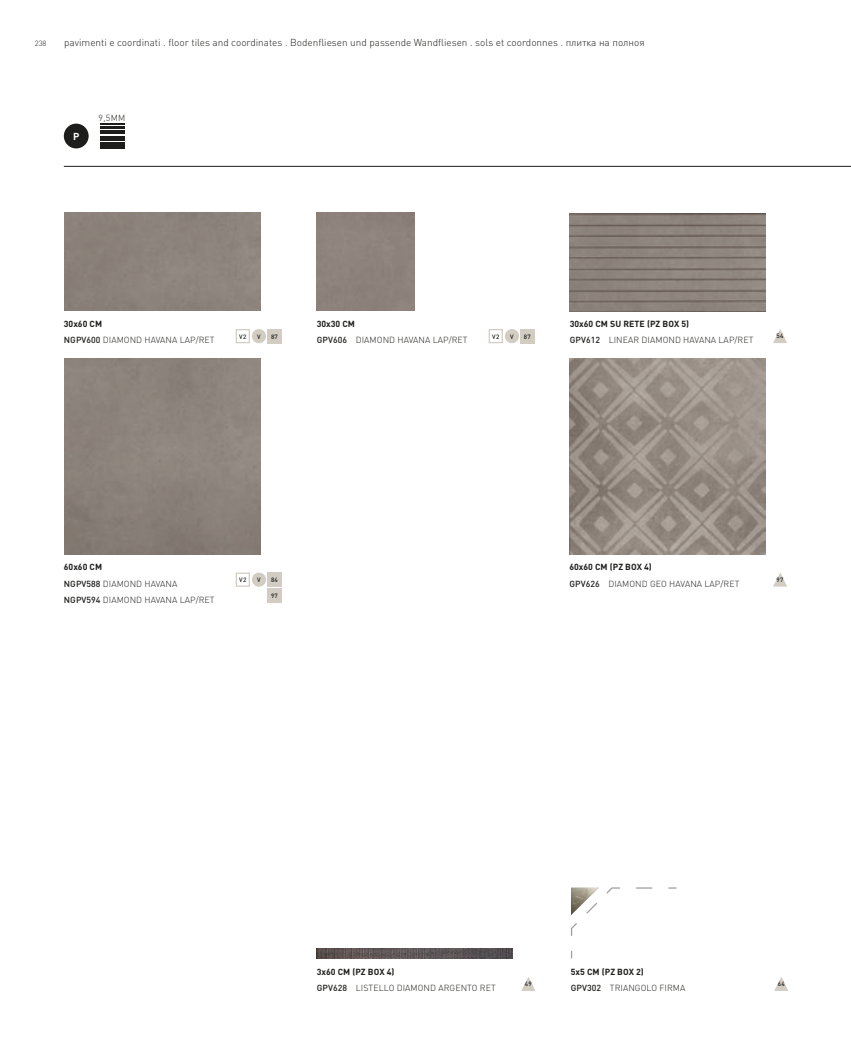
<style>
.page{position:relative;width:851px;height:1063px;background:#fff}
.page>*{position:absolute;margin:0;border:0;box-sizing:border-box;transform-origin:0 0}
.t1{font:300 10px "DIN Pro";color:#1d1d1b}
.t2{font:700 10px "DIN Pro";color:#fff}
.t3{font:300 8.75px/16.2px "DIN Pro";letter-spacing:.01em;color:#1d1d1b}
.t4{font:300 7.5px "DIN Pro";color:#1d1d1b}
.t5{font:500 6.25px "DIN Pro";letter-spacing:.04em;color:#1d1d1b}
.s1{font-weight:700}
.s2{font-weight:500}
</style>
<div class="page">
<div style="left:252px;top:329px;width:14px;height:14px;background:#d3ccc3;border-radius:50%"></div>
<div style="left:252px;top:573px;width:14px;height:14px;background:#d3ccc3;border-radius:50%"></div>
<div style="left:504px;top:329px;width:15px;height:14px;background:#d3ccc3;border-radius:50%"></div>
<div style="left:267px;top:329px;width:14px;height:14px;background:#d3ccc3"></div>
<div style="left:267px;top:573px;width:14px;height:14px;background:#d3ccc3"></div>
<div style="left:267px;top:589px;width:14px;height:14px;background:#d3ccc3"></div>
<div style="left:520px;top:329px;width:14px;height:14px;background:#d3ccc3"></div>
<div style="left:236px;top:329px;width:14px;height:14px;border:1px solid #d3ccc3"></div>
<div style="left:236px;top:573px;width:14px;height:14px;border:1px solid #d3ccc3"></div>
<div style="left:488px;top:329px;width:15px;height:14px;border:1px solid #d3ccc3"></div>
<svg style="left:773px;top:329px;width:14px;height:14px"></svg>
<svg style="left:773px;top:573px;width:14px;height:14px"></svg>
<img style="left:317px;top:949px;width:195px;height:9px">
<svg style="left:521px;top:977px;width:14px;height:14px"></svg>
<svg style="left:774px;top:977px;width:14px;height:14px"></svg>
<svg style="left:571px;top:887px;width:106px;height:72px"></svg>
<img style="left:569px;top:213px;width:196px;height:98px">
<img style="left:569px;top:358px;width:196px;height:196px">
<hr style="left:64px;top:166px;width:786px;height:1px;background:#1d1d1b">
<div style="left:100px;top:142px;width:24px;height:6px;background:#1d1d1b"></div>
<div style="left:100px;top:136px;width:24px;height:5px;background:#1d1d1b"></div>
<hr style="left:100px;top:130px;width:24px;height:4px;background:#1d1d1b">
<hr style="left:100px;top:126px;width:24px;height:3px;background:#1d1d1b">
<svg style="left:100px;top:124px;width:24px;height:1px"></svg>
<div style="left:64px;top:124px;width:25px;height:24px;background:#1d1d1b;border-radius:50%"></div>
<p class="t4" style="left:35px;top:38px;width:13px">238</p>
<p class="t1" style="left:64px;top:36px;width:582px">pavimenti e coordinati . floor tiles and coordinates . Bodenfliesen und passende Wandfliesen . sols et coordonnes . плитка на полноя</p>
<p class="t2" style="left:73px;top:129px;width:8px">P</p>
<p class="t3" style="left:99px;top:109px;width:28px">9,5MM</p>
<p class="t3" style="left:64px;top:315px;width:152px"><span class="s1">30x60 CM<br></span><span class="s2">NGPV600</span> DIAMOND HAVANA LAP/RET</p>
<p class="t3" style="left:317px;top:315px;width:152px"><span class="s1">30x30 CM<br></span><span class="s2">GPV606</span> DIAMOND HAVANA LAP/RET</p>
<p class="t3" style="left:569px;top:315px;width:185px"><span class="s1">30x60 CM SU RETE (PZ BOX 5)<br></span><span class="s2">GPV612</span> LINEAR DIAMOND HAVANA LAP/RET</p>
<p class="t5" style="left:492px;top:332px;width:9px">V2</p>
<p class="t5" style="left:776px;top:332px;width:8px">54</p>
<p class="t5" style="left:239px;top:332px;width:9px">V2</p>
<p class="t5" style="left:524px;top:332px;width:8px">87</p>
<p class="t5" style="left:271px;top:332px;width:8px">87</p>
<p class="t5" style="left:510px;top:332px;width:5px">V</p>
<p class="t5" style="left:257px;top:332px;width:5px">V</p>
<p class="t3" style="left:64px;top:559px;width:152px"><span class="s1">60x60 CM<br></span><span class="s2">NGPV588</span> DIAMOND HAVANA<br><span class="s2">NGPV594</span> DIAMOND HAVANA LAP/RET</p>
<p class="t3" style="left:569px;top:559px;width:171px"><span class="s1">60x60 CM (PZ BOX 4)<br></span><span class="s2">GPV626</span> DIAMOND GEO HAVANA LAP/RET</p>
<p class="t5" style="left:239px;top:576px;width:9px">V2</p>
<p class="t5" style="left:271px;top:576px;width:8px">84</p>
<p class="t5" style="left:271px;top:592px;width:8px">97</p>
<p class="t5" style="left:257px;top:576px;width:5px">V</p>
<p class="t5" style="left:776px;top:575px;width:8px">97</p>
<p class="t3" style="left:317px;top:963px;width:180px"><span class="s1">3x60 CM (PZ BOX 4)<br></span><span class="s2">GPV628</span> LISTELLO DIAMOND ARGENTO RET</p>
<p class="t5" style="left:524px;top:980px;width:8px">49</p>
<p class="t3" style="left:570px;top:963px;width:116px"><span class="s1">5x5 CM (PZ BOX 2)<br></span><span class="s2">GPV302</span> TRIANGOLO FIRMA</p>
<p class="t5" style="left:777px;top:980px;width:8px">64</p>
</div>
